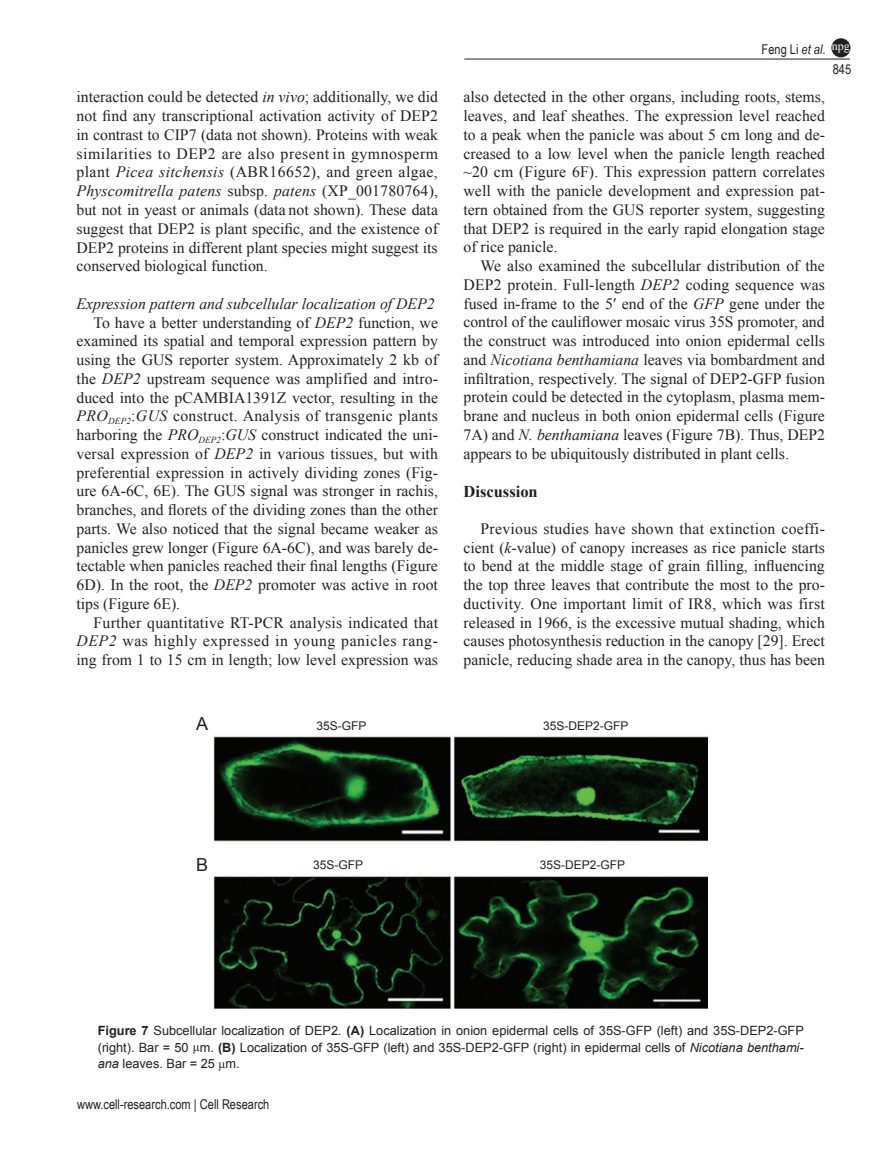
<style>
.page{position:relative;width:893px;height:1170px;background:#fff}
.page>*{position:absolute;margin:0;border:0;box-sizing:border-box;transform-origin:0 0}
.t1{font:18px "Arial";color:#231f20}
.t2{font:700 16.5px "Times New Roman";color:#231f20}
.t3{font:15.75px/18.8px "Times New Roman PSMT2";color:#231f20;text-align:justify}
.t4{font:15.75px/18.8px "Times New Roman";color:#231f20}
.t5{font:italic 15.75px "Times New Roman";color:#231f20}
.t6{font:13.5px "Arial Narrow";color:#231f20}
.t7{font:12.75px/16.5px "Arial";color:#231f20;text-align:justify}
.t8{font:12px "Arial";color:#231f20}
.t9{font:12px "Times New Roman PSMT2";color:#fff}
.s1{font-style:italic}
.s2{font-family:"Times New Roman";font-style:italic}
.s3{font-family:"Times New Roman PSMT2";font-style:normal}
.s4{font-style:normal}
.s5{font-family:"Times New Roman PSMT2"}
.s6{font-weight:700}
.s7{font-family:"Times New Roman"}
</style>
<div class="page">
<hr style="left:464px;top:59px;width:386px;height:1px;background:#231f20">
<div style="left:832px;top:39px;width:18px;height:18px;background:#231f20;border-radius:50%"></div>
<div style="left:831px;top:38px;width:19px;height:19px;border:2px solid #231f20;border-radius:50%"></div>
<img style="left:213px;top:735px;width:494px;height:273px">
<p class="t9" style="left:832px;top:38px;width:19px">npg</p>
<p class="t6" style="left:762px;top:40px;width:66px">Feng Li <span class="s1">et al</span>.</p>
<p class="t3" style="left:77px;top:88px;width:363px">interaction could be detected <span class="s2">in vivo</span>; additionally, we did</p>
<p class="t4" style="left:77px;top:106px;width:363px">not find any transcriptional activation activity of DEP2</p>
<p class="t3" style="left:77px;top:125px;width:363px">in contrast to CIP7 (data not shown). Proteins with weak similarities to DEP2 are also present in gymnosperm plant <span class="s2">Picea sitchensis</span> (ABR16652), and green algae,</p>
<p class="t5" style="left:77px;top:180px;width:363px">Physcomitrella patens <span class="s3">subsp.</span> patens <span class="s4">(XP_001780764),</span></p>
<p class="t3" style="left:77px;top:200px;width:363px">but not in yeast or animals (data not shown). These data</p>
<p class="t4" style="left:77px;top:219px;width:363px">suggest that DEP2 is plant specific, and the existence of</p>
<p class="t3" style="left:77px;top:237px;width:363px">DEP2 proteins in different plant species might suggest its conserved biological function.</p>
<p class="t5" style="left:77px;top:293px;width:360px">Expression pattern and subcellular localization of DEP2</p>
<p class="t3" style="left:77px;top:312px;width:363px;text-indent:17px">To have a better understanding of <span class="s2">DEP2</span> function, we examined its spatial and temporal expression pattern by using the GUS reporter system. Approximately 2 kb of the <span class="s2">DEP2</span> upstream sequence was amplified and intro&shy;duced into the pCAMBIA1391Z vector, resulting in the <span class="s2">PRO</span><sub>DEP2</sub>:<span class="s2">GUS</span> construct. Analysis of transgenic plants harboring the <span class="s2">PRO</span><sub>DEP2</sub>:<span class="s2">GUS</span> construct indicated the uni&shy;versal expression of <span class="s2">DEP2</span> in various tissues, but with preferential expression in actively dividing zones (Fig&shy;ure 6A-6C, 6E). The GUS signal was stronger in rachis,</p>
<p class="t4" style="left:77px;top:500px;width:363px">branches, and florets of the dividing zones than the other</p>
<p class="t3" style="left:77px;top:519px;width:363px">parts. We also noticed that the signal became weaker as panicles grew longer (Figure 6A-6C), and was barely de-</p>
<p class="t4" style="left:77px;top:556px;width:363px">tectable when panicles reached their final lengths (<span class="s5">Figure</span></p>
<p class="t3" style="left:77px;top:575px;width:363px">6D). In the root, the <span class="s2">DEP2</span> promoter was active in root tips (Figure 6E).</p>
<p class="t3" style="left:77px;top:612px;width:363px;text-indent:17px">Further quantitative RT-PCR analysis indicated that <span class="s2">DEP2</span> was highly expressed in young panicles rang&shy;ing from 1 to 15 cm in length; low level expression was</p>
<p class="t6" style="left:833px;top:59px;width:20px">845</p>
<p class="t3" style="left:463px;top:87px;width:363px">also detected in the other organs, including roots, stems, leaves, and leaf sheathes. The expression level reached to a peak when the panicle was about 5 cm long and de&shy;creased to a low level when the panicle length reached ~20 cm (Figure 6F). This expression pattern correlates well with the panicle development and expression pat&shy;tern obtained from the GUS reporter system, suggesting that DEP2 is required in the early rapid elongation stage of rice panicle.</p>
<p class="t3" style="left:463px;top:256px;width:363px;text-align:right">We also examined the subcellular distribution of the<br>DEP2 protein. Full-length <span class="s2">DEP2</span> coding sequence was</p>
<p class="t4" style="left:463px;top:294px;width:363px">fused in-frame to the 5′ end of the <span class="s1">GFP</span> <span class="s5">gene under the </span>control of the cauliflower mosaic virus 35S promoter, and</p>
<p class="t3" style="left:463px;top:331px;width:363px">the construct was introduced into onion epidermal cells and <span class="s2">Nicotiana benthamiana</span> leaves via bombardment and</p>
<p class="t4" style="left:463px;top:369px;width:363px">infiltration, respectively. The signal of DEP2-GFP fusion</p>
<p class="t3" style="left:463px;top:387px;width:363px">protein could be detected in the cytoplasm, plasma mem&shy;brane and nucleus in both onion epidermal cells (Figure 7A) and <span class="s2">N. benthamiana</span> leaves (Figure 7B). Thus, DEP2 appears to be ubiquitously distributed in plant cells.</p>
<p class="t2" style="left:463px;top:480px;width:76px">Discussion</p>
<p class="t3" style="left:463px;top:519px;width:363px;text-align:right">Previous studies have shown that extinction coeffi&shy;cient (<span class="s2">k</span>-value) of canopy increases as rice panicle starts</p>
<p class="t4" style="left:463px;top:556px;width:363px">to bend at the middle stage of grain filling, influencing</p>
<p class="t3" style="left:463px;top:575px;width:363px">the top three leaves that contribute the most to the pro&shy;ductivity. One important limit of IR8, which was first released in 1966, is the excessive mutual shading, which causes photosynthesis reduction in the canopy [29]. Erect panicle, reducing shade area in the canopy, thus has been</p>
<p class="t1" style="left:196px;top:711px;width:14px">A</p>
<p class="t1" style="left:196px;top:852px;width:14px">B</p>
<p class="t8" style="left:316px;top:717px;width:52px">35S-GFP</p>
<p class="t8" style="left:543px;top:717px;width:87px">35S-DEP2-GFP</p>
<p class="t8" style="left:313px;top:857px;width:52px">35S-GFP</p>
<p class="t8" style="left:540px;top:857px;width:87px">35S-DEP2-GFP</p>
<p class="t7" style="left:98px;top:1022px;width:708px"><span class="s6">Figure 7</span> Subcellular localization of DEP2<span class="s1">.</span> <span class="s6">(A)</span> Localization in onion epidermal cells of 35S-GFP (left) and 35S-DEP2-GFP (right). Bar = 50 <span class="s7">μ</span>m. <span class="s6">(B)</span> Localization of 35S-GFP (left) and 35S-DEP2-GFP (right) in epidermal cells of <span class="s1">Nicotiana benthami&shy;ana</span> leaves. Bar = 25 <span class="s7">μ</span>m.</p>
<p class="t6" style="left:77px;top:1094px;width:194px">www.cell-research.com | Cell Research</p>
</div>
